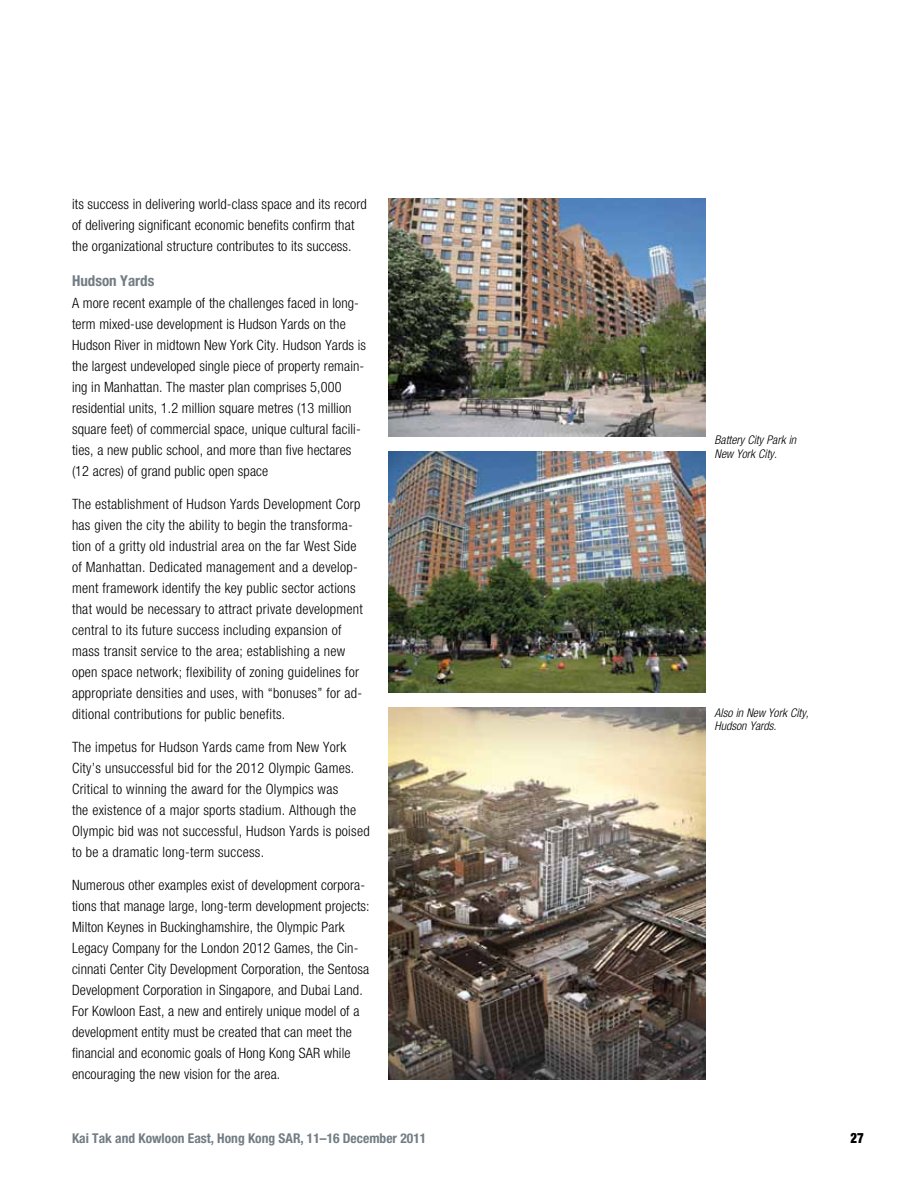
<style>
.page{position:relative;width:918px;height:1188px;background:#fff}
.page>*{position:absolute;margin:0;border:0;box-sizing:border-box;transform-origin:0 0}
.t1{font:700 condensed 15px "Helvetica Neue";color:#727d84}
.t2{font:300 condensed 14.25px/21px "Helvetica Neue";letter-spacing:.01em;color:#000}
.t3{font:900 condensed 14.25px "Helvetica Neue";color:#000;scale:.9 1}
.t4{font:700 condensed 13.5px "Helvetica Neue";color:#727d84}
.t5{font:italic 300 condensed 12px/13.5px "Helvetica Neue";color:#000}
</style>
<div class="page">
<img style="left:389px;top:451px;width:317px;height:242px">
<img style="left:388px;top:198px;width:318px;height:238px">
<img style="left:389px;top:707px;width:317px;height:373px">
<p class="t2" style="left:72px;top:194px;width:296px">its success in delivering world-class space and its record of delivering significant economic benefits confirm that the organizational structure contributes to its success.</p>
<p class="t1" style="left:72px;top:271px;width:84px">Hudson Yards</p>
<p class="t2" style="left:72px;top:293px;width:296px">A more recent example of the challenges faced in long&shy;term mixed-use development is Hudson Yards on the Hudson River in midtown New York City. Hudson Yards is the largest undeveloped single piece of property remain&shy;ing in Manhattan. The master plan comprises 5,000 residential units, 1.2 million square metres (13 million square feet) of commercial space, unique cultural facili&shy;ties, a new public school, and more than five hectares (12 acres) of grand public open space</p>
<p class="t2" style="left:72px;top:494px;width:292px">The establishment of Hudson Yards Development Corp has given the city the ability to begin the transforma&shy;tion of a gritty old industrial area on the far West Side of Manhattan. Dedicated management and a develop&shy;ment framework identify the key public sector actions that would be necessary to attract private development central to its future success including expansion of mass transit service to the area; establishing a new open space network; flexibility of zoning guidelines for appropriate densities and uses, with “bonuses” for ad&shy;ditional contributions for public benefits.</p>
<p class="t2" style="left:72px;top:737px;width:299px">The impetus for Hudson Yards came from New York City’s unsuccessful bid for the 2012 Olympic Games.<br>Critical to winning the award for the Olympics was<br>the existence of a major sports stadium. Although the Olympic bid was not successful, Hudson Yards is poised to be a dramatic long-term success.</p>
<p class="t2" style="left:72px;top:875px;width:299px">Numerous other examples exist of development corpora&shy;tions that manage large, long-term development projects:<br>Milton Keynes in Buckinghamshire, the Olympic Park Legacy Company for the London 2012 Games, the Cin&shy;cinnati Center City Development Corporation, the Sentosa Development Corporation in Singapore, and Dubai Land.<br>For Kowloon East, a new and entirely unique model of a development entity must be created that can meet the financial and economic goals of Hong Kong SAR while encouraging the new vision for the area.</p>
<p class="t5" style="left:715px;top:433px;width:83px">Battery City Park in<br>New York City.</p>
<p class="t5" style="left:715px;top:706px;width:96px">Also in New York City,<br>Hudson Yards.</p>
<p class="t4" style="left:72px;top:1130px;width:356px">Kai Tak and Kowloon East, Hong Kong SAR, 11–16 December 2011</p>
<p class="t3" style="left:851px;top:1129px;width:16px">27</p>
</div>
